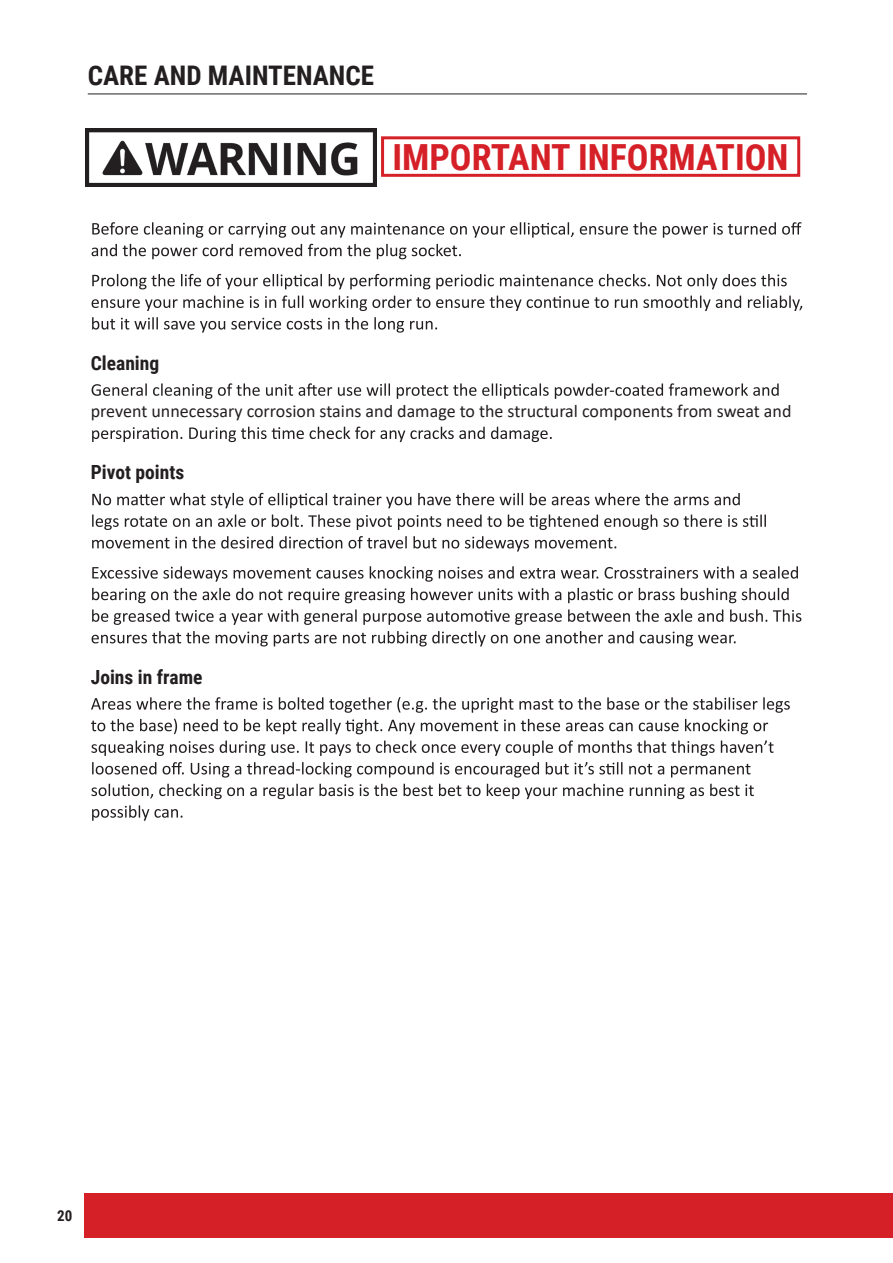
<style>
.page{position:relative;width:893px;height:1263px;background:#fff}
.page>*{position:absolute;margin:0;border:0;box-sizing:border-box;transform-origin:0 0}
.t1{font:700 36px "Roboto Condensed";color:#d52027}
.t2{font:700 27px "Roboto Condensed";color:#231f20}
.t3{font:700 19.5px "Roboto Condensed";color:#231f20}
.t4{font:18px "Calibri";color:#231f20}
.t5{font:700 15px "Roboto Condensed";color:#231f20}
</style>
<div class="page">
<hr style="left:88px;top:94px;width:719px;height:1px;background:#231f20">
<div style="left:381px;top:136px;width:419px;height:41px;border:3px solid #d52027"></div>
<img style="left:86px;top:129px;width:290px;height:58px">
<div style="left:84px;top:1193px;width:809px;height:45px;background:#d52027"></div>
<svg style="left:92px;top:222px;width:709px;height:16px"></svg>
<svg style="left:92px;top:244px;width:369px;height:15px"></svg>
<svg style="left:92px;top:274px;width:695px;height:15px"></svg>
<svg style="left:92px;top:295px;width:710px;height:16px"></svg>
<svg style="left:92px;top:317px;width:345px;height:16px"></svg>
<svg style="left:92px;top:383px;width:687px;height:16px"></svg>
<svg style="left:92px;top:427px;width:460px;height:15px"></svg>
<svg style="left:92px;top:493px;width:648px;height:15px"></svg>
<svg style="left:92px;top:514px;width:674px;height:16px"></svg>
<svg style="left:92px;top:536px;width:524px;height:15px"></svg>
<svg style="left:92px;top:566px;width:706px;height:16px"></svg>
<svg style="left:92px;top:588px;width:697px;height:15px"></svg>
<svg style="left:92px;top:609px;width:709px;height:16px"></svg>
<svg style="left:92px;top:631px;width:644px;height:15px"></svg>
<svg style="left:91px;top:697px;width:699px;height:16px"></svg>
<svg style="left:91px;top:719px;width:677px;height:15px"></svg>
<svg style="left:91px;top:740px;width:683px;height:16px"></svg>
<svg style="left:92px;top:762px;width:658px;height:15px"></svg>
<svg style="left:91px;top:784px;width:663px;height:15px"></svg>
<svg style="left:92px;top:805px;width:90px;height:16px"></svg>
<h2 class="t2" style="left:88px;top:57px;width:288px">CARE AND MAINTENANCE</h2>
<h1 class="t1" style="left:392px;top:132px;width:398px">IMPORTANT INFORMATION</h1>
<p class="t3" style="left:91px;top:349px;width:70px">Cleaning</p>
<p class="t4" style="left:91px;top:399px;width:702px">prevent unnecessary corrosion stains and damage to the structural components from sweat and</p>
<p class="t3" style="left:91px;top:459px;width:95px">Pivot points</p>
<p class="t3" style="left:91px;top:663px;width:113px">Joins in frame</p>
<p class="t5" style="left:57px;top:1205px;width:17px">20</p>
</div>
